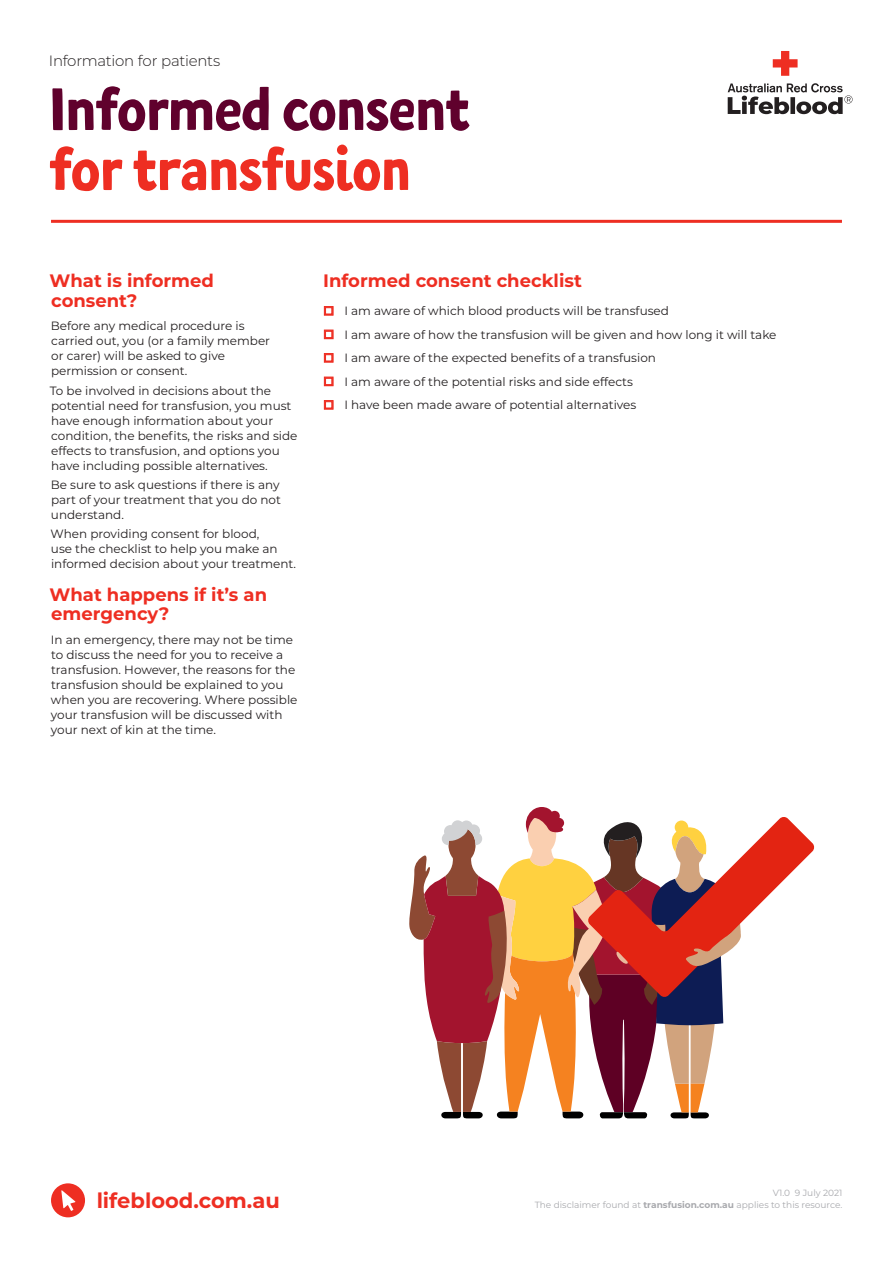
<style>
.page{position:relative;width:893px;height:1263px;background:#fff}
.page>*{position:absolute;margin:0;border:0;box-sizing:border-box;transform-origin:0 0}
.PageHeading_40_40{font:700 60px/60px "Fela";letter-spacing:-.035em;color:#60012d}
.t1{font:700 21px "Montserrat";color:#ee2e22}
.Heading_1_Bold_12_14{font:700 18px/19.5px "Montserrat";color:#ee2e22}
.Subheading_10_12{font:300 15px "Montserrat";letter-spacing:-.02em;color:#231f20}
.t2{font:12px/15px "Montserrat";color:#231f20}
.t3{font:9px/12px "Montserrat";color:#a8a9ad;text-align:right}
.s1{color:#ee2e22}
.s2{font-weight:700}
</style>
<div class="page">
<svg style="left:773px;top:51px;width:25px;height:25px"></svg>
<svg style="left:728px;top:83px;width:124px;height:31px"></svg>
<hr style="left:51px;top:220px;width:791px;height:3px;background:#ee2e22">
<svg style="left:51px;top:1183px;width:34px;height:34px"></svg>
<svg style="left:409px;top:807px;width:406px;height:311px"></svg>
<p class="Subheading_10_12" style="left:49px;top:50px;width:173px">Information for patients</p>
<p class="PageHeading_40_40" style="left:49px;top:80px;width:423px">Informed consent <span class="s1">for transfusion</span></p>
<p class="Heading_1_Bold_12_14" style="left:50px;top:270px;width:166px">What is informed consent?</p>
<p class="t2" style="left:51px;top:318px;width:221px">Before any medical procedure is carried out, you (or a family member or carer) will be asked to give permission or consent.</p>
<p class="t2" style="left:50px;top:382px;width:249px">To be involved in decisions about the potential need for transfusion, you must have enough information about your condition, the benefits, the risks and side effects to transfusion, and options you have including possible alternatives.</p>
<p class="t2" style="left:51px;top:477px;width:232px">Be sure to ask questions if there is any part of your treatment that you do not understand.</p>
<p class="t2" style="left:50px;top:526px;width:247px">When providing consent for blood,<br>use the checklist to help you make an informed decision about your treatment.</p>
<p class="Heading_1_Bold_12_14" style="left:50px;top:583px;width:219px">What happens if it’s an emergency?</p>
<p class="t2" style="left:51px;top:631px;width:248px">In an emergency, there may not be time to discuss the need for you to receive a transfusion. However, the reasons for the transfusion should be explained to you when you are recovering. Where possible your transfusion will be discussed with your next of kin at the time.</p>
<p class="Heading_1_Bold_12_14" style="left:323px;top:270px;width:260px">Informed consent checklist</p>
<p class="t2" style="left:344px;top:303px;width:326px">I am aware of which blood products will be transfused</p>
<p class="t2" style="left:344px;top:327px;width:434px">I am aware of how the transfusion will be given and how long it will take</p>
<p class="t2" style="left:344px;top:350px;width:313px">I am aware of the expected benefits of a transfusion</p>
<p class="t2" style="left:344px;top:374px;width:290px">I am aware of the potential risks and side effects</p>
<p class="t2" style="left:344px;top:397px;width:293px">I have been made aware of potential alternatives</p>
<p class="t1" style="left:97px;top:1185px;width:185px">lifeblood.com.au</p>
<p class="t3" style="left:535px;top:1186px;width:309px">V1.0 9 July 2021<br>The disclaimer found at <span class="s2">transfusion.com.au</span> applies to this resource.</p>
</div>
